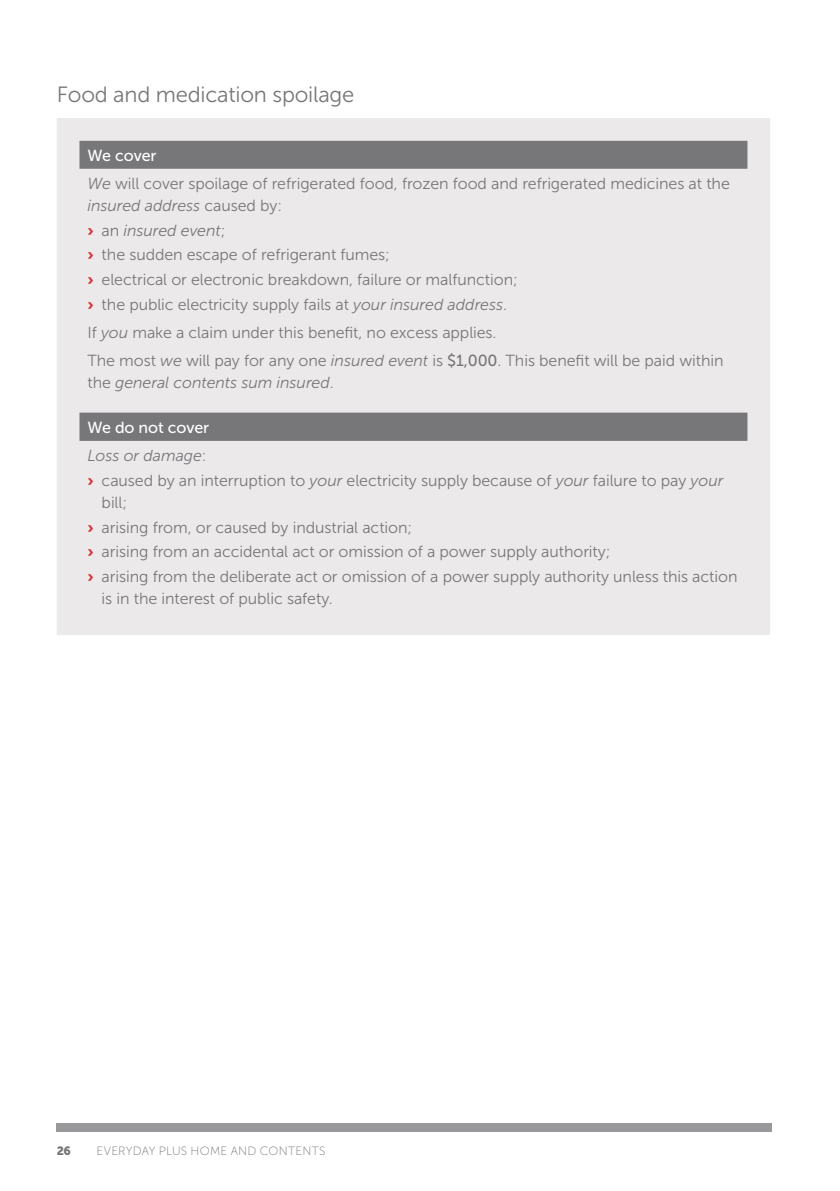
<style>
.page{position:relative;width:840px;height:1191px;background:#fff}
.page>*{position:absolute;margin:0;border:0;box-sizing:border-box;transform-origin:0 0}
.Vero_NZ_Heading_Leve{font:22px "Museo Sans 300";letter-spacing:-.01em;color:#77777a}
.Vero_NZ_Body_Copy{font:16px/22px "Museo Sans 300";letter-spacing:-.005em;color:#77777a}
.Vero_NZ_Body_Copy-2{font:italic 16px "Museo Sans 300";letter-spacing:-.005em;color:#77777a}
.Vero_NZ_Table_Headin{font:16px "Museo Sans 500";letter-spacing:-.005em;color:#fff}
.t1{font:12px "Museo Sans 100";letter-spacing:.02em;color:#77777a}
.t2{font:12px "Museo Sans 900";color:#77777a}
.s1{font-style:italic}
.s2{font-family:"Museo Sans 900";font-style:normal;color:#d43238}
.s3{font-style:normal}
.s4{font-family:"Museo Sans 900";color:#d43238}
.s5{font-family:"Museo Sans 500"}
</style>
<div class="page">
<div style="left:57px;top:118px;width:712px;height:517px;background:#ece9ea"></div>
<svg style="left:79px;top:141px;width:668px;height:300px;background:#d6d3d5"></svg>
<div style="left:57px;top:1123px;width:714px;height:8px;background:#99989b"></div>
<p class="Vero_NZ_Heading_Leve" style="left:57px;top:82px;width:299px">Food and medication spoilage</p>
<p class="Vero_NZ_Table_Headin" style="left:87px;top:146px;width:70px">We cover</p>
<p class="Vero_NZ_Body_Copy" style="left:87px;top:172px;width:643px"><span class="s1">We</span> will cover spoilage of refrigerated food, frozen food and refrigerated medicines at the <span class="s1">insured address</span> caused by:</p>
<p class="Vero_NZ_Body_Copy-2" style="left:87px;top:221px;width:139px"><span class="s2">›</span> <span class="s3">an</span> insured event<span class="s3">;</span></p>
<p class="Vero_NZ_Body_Copy" style="left:87px;top:244px;width:304px"><span class="s4">›</span> the sudden escape of refrigerant fumes;</p>
<p class="Vero_NZ_Body_Copy" style="left:87px;top:269px;width:431px"><span class="s4">›</span> electrical or electronic breakdown, failure or malfunction;</p>
<p class="Vero_NZ_Body_Copy" style="left:87px;top:294px;width:421px"><span class="s4">›</span> the public electricity supply fails at <span class="s1">your insured address</span>.</p>
<p class="Vero_NZ_Body_Copy" style="left:87px;top:321px;width:410px">If <span class="s1">you</span> make a claim under this benefit, no excess applies.</p>
<p class="Vero_NZ_Body_Copy" style="left:87px;top:349px;width:637px">The most <span class="s1">we</span> will pay for any one <span class="s1">insured event</span> is <span class="s5">$1,000</span>. This benefit will be paid within the <span class="s1">general contents sum insured</span>.</p>
<p class="Vero_NZ_Table_Headin" style="left:87px;top:418px;width:123px">We do not cover</p>
<p class="Vero_NZ_Body_Copy-2" style="left:87px;top:447px;width:121px">Loss or damage<span class="s3">:</span></p>
<p class="Vero_NZ_Body_Copy" style="left:102px;top:469px;width:623px;text-indent:-14px"><span class="s4">›</span> caused by an interruption to <span class="s1">your</span> electricity supply because of <span class="s1">your</span> failure to pay <span class="s1">your </span>bill;</p>
<p class="Vero_NZ_Body_Copy" style="left:87px;top:516px;width:326px"><span class="s4">›</span> arising from, or caused by industrial action;</p>
<p class="Vero_NZ_Body_Copy" style="left:87px;top:541px;width:524px"><span class="s4">›</span> arising from an accidental act or omission of a power supply authority;</p>
<p class="Vero_NZ_Body_Copy" style="left:102px;top:566px;width:637px;text-indent:-14px"><span class="s4">›</span> arising from the deliberate act or omission of a power supply authority unless this action is in the interest of public safety.</p>
<p class="t2" style="left:57px;top:1143px;width:16px">26</p>
<p class="t1" style="left:96px;top:1144px;width:230px">EVERYDAY PLUS HOME AND CONTENTS</p>
</div>
